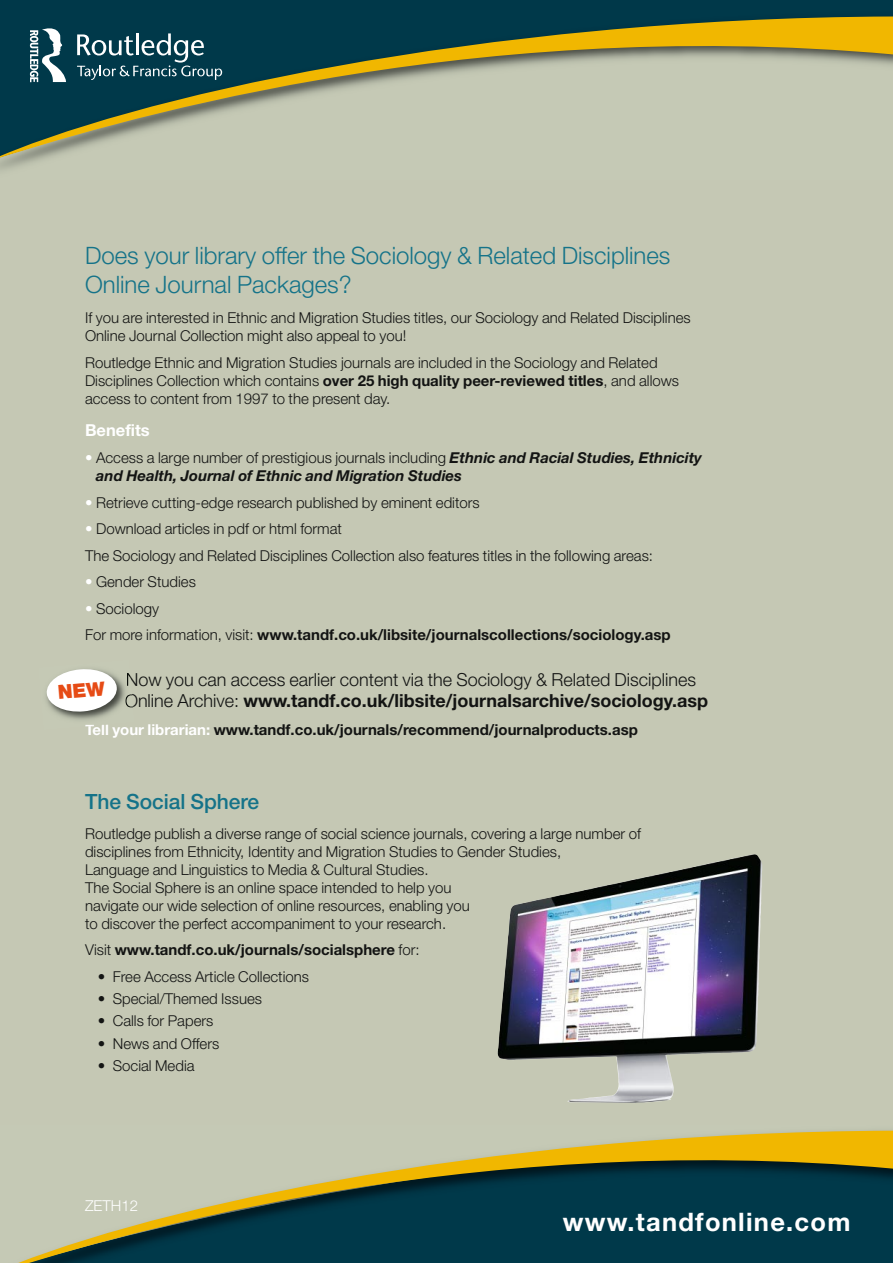
<style>
.page{position:relative;width:893px;height:1263px;background:#fff}
.page>*{position:absolute;margin:0;border:0;box-sizing:border-box;transform-origin:0 0}
.t1{font:700 25.5px "Helvetica Neue";letter-spacing:.05em;color:#fff}
.t2{font:300 24px/28.8px "Helvetica Neue";color:#157389}
.t3{font:500 21px "Helvetica Neue";color:#157389}
.t4{font:300 18px/21.6px "Helvetica Neue";color:#131413}
.t5{font:700 16.5px "Helvetica Neue";color:#fff}
.t6{font:300 15px/18px "Helvetica Neue";color:#131413}
.t7{font:700 15px/26.5px "Helvetica Neue";color:#131413}
.t8{font:italic 700 15px/18px "Helvetica Neue";color:#131413}
.t9{font:300 15px "Helvetica Neue";color:#fff}
.s1{font-weight:700}
.s2{font-weight:300;font-style:normal;color:#fff}
.s3{font-weight:300;font-style:normal}
.s4{color:#fff}
.s5{font-weight:300;color:#fff}
.s6{font-weight:300}
</style>
<div class="page">
<div style="left:0;top:38px;width:893px;height:1225px;background:#c5c8b4"></div>
<div style="left:0;top:0;width:893px;height:10px;background:#003849"></div>
<svg style="left:18px;top:1130px;width:875px;height:133px;fill:#00394a"></svg>
<div style="left:0;top:10px;width:893px;height:5px;background:#00394a"></div>
<svg style="left:0;top:15px;width:893px;height:147px"></svg>
<svg style="left:77px;top:33px;width:145px;height:47px;background:#315f6d"></svg>
<svg style="left:30px;top:28px;width:36px;height:54px;background:#658791"></svg>
<img style="left:56px;top:678px;width:78px;height:49px">
<img style="left:127px;top:673px;width:5px;height:16px">
<img style="left:125px;top:694px;width:8px;height:14px">
<svg style="left:85px;top:725px;width:22px;height:1px"></svg>
<img style="left:497px;top:854px;width:265px;height:249px">
<svg style="left:46px;top:669px;width:72px;height:44px;background:#e3e4e0"></svg>
<h2 class="t2" style="left:85px;top:243px;width:587px">Does your library offer the Sociology &amp; Related Disciplines<br>Online Journal Packages?</h2>
<p class="t6" style="left:85px;top:311px;width:607px">If you are interested in Ethnic and Migration Studies titles, our Sociology and Related Disciplines<br>Online Journal Collection might also appeal to you!</p>
<p class="t6" style="left:85px;top:355px;width:596px">Routledge Ethnic and Migration Studies journals are included in the Sociology and Related<br>Disciplines Collection which contains <span class="s1">over 25 high quality peer-reviewed titles</span>, and allows access to content from 1997 to the present day.</p>
<p class="t5" style="left:85px;top:424px;width:66px">Benefits</p>
<p class="t8" style="left:96px;top:450px;width:608px;text-indent:-11px"><span class="s2">•</span> <span class="s3">Access a large number of prestigious journals including</span> Ethnic and Racial Studies, Ethnicity and Health, Journal of Ethnic and Migration Studies</p>
<p class="t6" style="left:85px;top:495px;width:396px"><span class="s4">•</span> Retrieve cutting-edge research published by eminent editors</p>
<p class="t6" style="left:85px;top:517px;width:569px;line-height:26.5px"><span class="s4">•</span> Download articles in pdf or html format<br>The Sociology and Related Disciplines Collection also features titles in the following areas:</p>
<p class="t6" style="left:85px;top:574px;width:112px"><span class="s4">•</span> Gender Studies</p>
<p class="t7" style="left:85px;top:596px;width:587px"><span class="s5">•</span> <span class="s6">Sociology<br>For more information, visit:</span> www.tandf.co.uk/libsite/journalscollections/sociology.asp</p>
<p class="t4" style="left:125px;top:670px;width:585px">Now you can access earlier content via the Sociology &amp; Related Disciplines<br>Online Archive: <span class="s1">www.tandf.co.uk/libsite/journalsarchive/sociology.asp</span></p>
<p class="t7" style="left:85px;top:718px;width:554px"><span class="s4">Tell your librarian:</span> www.tandf.co.uk/journals/recommend/journalproducts.asp</p>
<h3 class="t3" style="left:85px;top:794px;width:176px">The Social Sphere</h3>
<p class="t6" style="left:85px;top:826px;width:557px">Routledge publish a diverse range of social science journals, covering a large number of disciplines from Ethnicity, Identity and Migration Studies to Gender Studies,<br>Language and Linguistics to Media &amp; Cultural Studies.<br>The Social Sphere is an online space intended to help you<br>navigate our wide selection of online resources, enabling you<br>to discover the perfect accompaniment to your research.</p>
<p class="t7" style="left:85px;top:938px;width:336px"><span class="s6">Visit</span> www.tandf.co.uk/journals/socialsphere <span class="s6">for:</span></p>
<p class="t6" style="left:98px;top:969px;width:213px">• Free Access Article Collections</p>
<p class="t6" style="left:98px;top:991px;width:166px">• Special/Themed Issues</p>
<p class="t6" style="left:98px;top:1013px;width:117px">• Calls for Papers</p>
<p class="t6" style="left:98px;top:1036px;width:123px">• News and Offers</p>
<p class="t6" style="left:98px;top:1058px;width:98px">• Social Media</p>
<p class="t9" style="left:85px;top:1200px;width:55px">ZETH12</p>
<h1 class="t1" style="left:563px;top:1213px;width:289px">www.tandfonline.com</h1>
</div>
